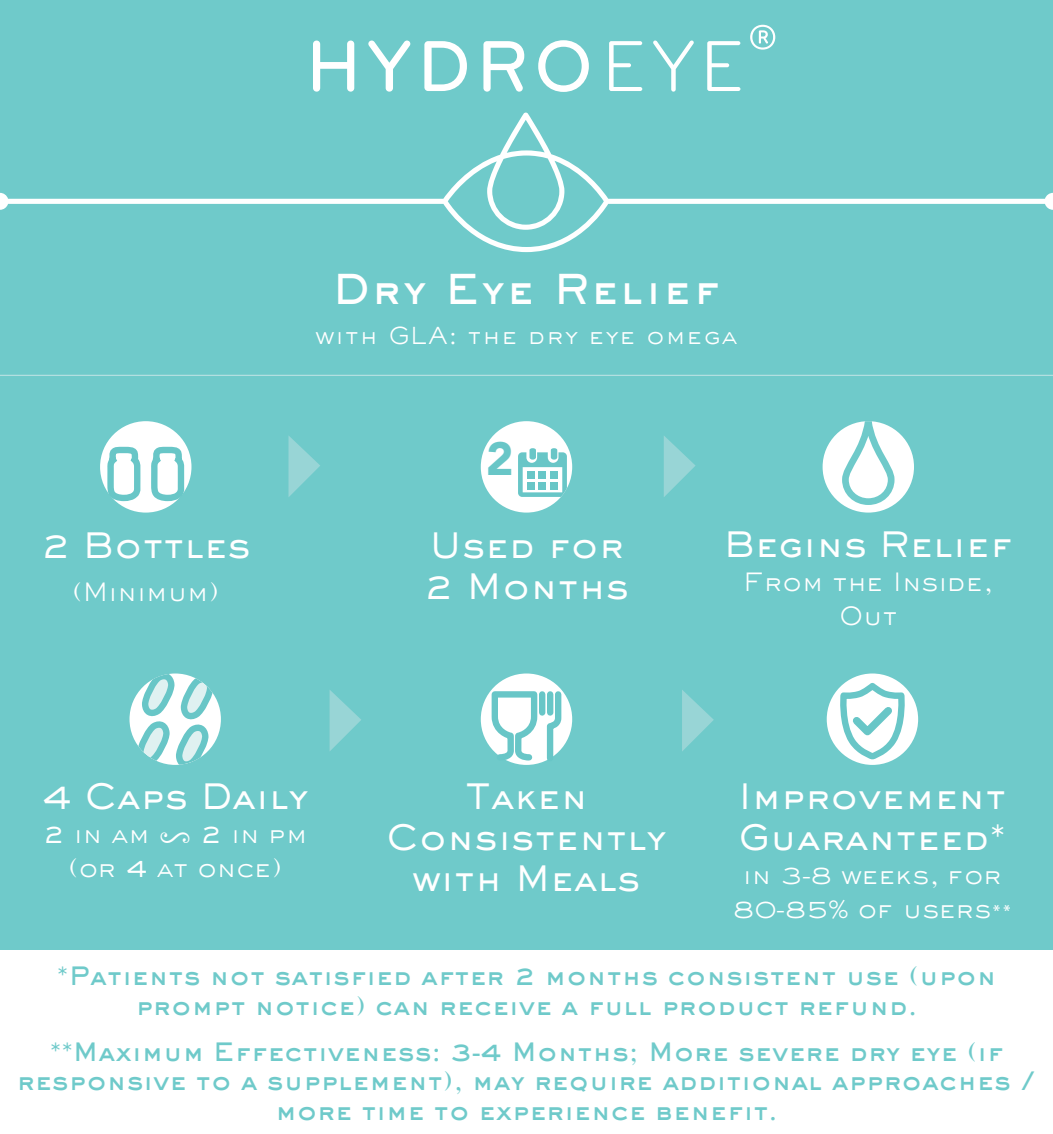
<style>
.page{position:relative;width:1053px;height:1134px;background:#fff}
.page>*{position:absolute;margin:0;border:0;box-sizing:border-box;transform-origin:0 0}
.t1{font:900 46.35px "Avenir LT Std";color:#68c6c7}
.t2{font:40.27px "AT Sackers Heavy Gothic";letter-spacing:.05em;color:#fff}
.t3{font:500 34.2px/40.9px "AT Sackers Gothic";color:#fff}
.t4{font:24.75px/29.7px "AT Sackers Heavy Gothic";color:#6fcaca;text-align:center}
.t5{font:300 24.75px/33.8px "AT Sackers Gothic";color:#fff;text-align:center}
.t6{font:300 24.53px/33.8px "AT Sackers Gothic";color:#fff;text-align:center}
.t7{font:300 22.95px "AT Sackers Gothic";letter-spacing:.05em;color:#fff}
.s1{font-weight:500}
.s2{font-family:"Avenir LT Std"}
.s3{font-size:17.32px}
</style>
<div class="page">
<div style="left:0;top:0;width:1053px;height:950px;background:#6fcaca"></div>
<svg style="left:0;top:112px;width:1053px;height:140px"></svg>
<hr style="left:0;top:375px;width:1053px;height:1px;background:#c3e5e6">
<svg style="left:313px;top:41px;width:41px;height:51px"></svg>
<svg style="left:368px;top:41px;width:42px;height:51px"></svg>
<svg style="left:424px;top:41px;width:43px;height:50px"></svg>
<svg style="left:483px;top:41px;width:41px;height:51px"></svg>
<svg style="left:538px;top:40px;width:51px;height:52px"></svg>
<svg style="left:609px;top:41px;width:33px;height:50px"></svg>
<svg style="left:653px;top:41px;width:41px;height:51px"></svg>
<svg style="left:707px;top:41px;width:33px;height:50px"></svg>
<svg style="left:750px;top:25px;width:25px;height:25px"></svg>
<div style="left:100px;top:421px;width:91px;height:92px;background:#fff;border-radius:50%"></div>
<svg style="left:102px;top:441px;width:85px;height:65px"></svg>
<div style="left:823px;top:421px;width:91px;height:92px;background:#fff;border-radius:50%"></div>
<svg style="left:842px;top:421px;width:53px;height:84px"></svg>
<div style="left:481px;top:421px;width:91px;height:92px;background:#fff;border-radius:50%"></div>
<svg style="left:518px;top:448px;width:49px;height:49px"></svg>
<div style="left:527px;top:471px;width:8px;height:8px;background:#68c6c7"></div>
<div style="left:539px;top:471px;width:7px;height:8px;background:#68c6c7"></div>
<div style="left:550px;top:471px;width:8px;height:8px;background:#68c6c7"></div>
<div style="left:550px;top:482px;width:8px;height:7px;background:#68c6c7"></div>
<div style="left:539px;top:482px;width:7px;height:7px;background:#68c6c7"></div>
<div style="left:527px;top:482px;width:8px;height:7px;background:#68c6c7"></div>
<svg style="left:289px;top:436px;width:31px;height:61px"></svg>
<svg style="left:664px;top:436px;width:32px;height:61px"></svg>
<svg style="left:133px;top:674px;width:84px;height:91px"></svg>
<div style="left:481px;top:674px;width:91px;height:91px;background:#fff;border-radius:50%"></div>
<svg style="left:488px;top:688px;width:77px;height:77px"></svg>
<div style="left:827px;top:674px;width:91px;height:91px;background:#fff;border-radius:50%"></div>
<svg style="left:837px;top:685px;width:76px;height:78px"></svg>
<svg style="left:330px;top:690px;width:31px;height:61px"></svg>
<svg style="left:682px;top:690px;width:32px;height:61px"></svg>
<h2 class="t2" style="left:333px;top:262px;width:388px">Dry Eye Relief</h2>
<p class="t7" style="left:315px;top:320px;width:424px">with GLA: the dry eye omega</p>
<h3 class="t3" style="left:40px;top:523px;width:212px">2 Bottles</h3>
<p class="t5" style="left:72px;top:574px;width:148px">(Minimum)</p>
<h3 class="t3" style="left:42px;top:775px;width:268px">4 Caps Daily</h3>
<p class="t5" style="left:43px;top:816px;width:267px"><span class="s1">2</span> in am % <span class="s1">2</span> in pm (or <span class="s1">4</span> at once)</p>
<h1 class="t1" style="left:486px;top:431px;width:29px">2</h1>
<h3 class="t3" style="left:424px;top:523px;width:207px">Used for<br>2 Months</h3>
<h3 class="t3" style="left:724px;top:523px;width:290px">Begins Relief</h3>
<p class="t6" style="left:744px;top:564px;width:250px">From the Inside,<br>Out</p>
<h3 class="t3" style="left:387px;top:775px;width:281px;text-align:center">Taken<br>Consistently with Meals</h3>
<h3 class="t3" style="left:738px;top:775px;width:269px">Improvement<br>Guaranteed*</h3>
<p class="t6" style="left:733px;top:857px;width:281px">in 3-8 weeks, for<br>80-85<span class="s2">%</span> of users<span class="s3">**</span></p>
<p class="t4" style="left:56px;top:961px;width:942px">*Patients not satisfied after 2 months consistent use (upon prompt notice) can receive a full product refund.</p>
<p class="t4" style="left:17px;top:1036px;width:1020px">**Maximum Effectiveness: 3-4 Months; More severe dry eye (if responsive to a supplement), may require additional approaches / more time to experience benefit.</p>
</div>
